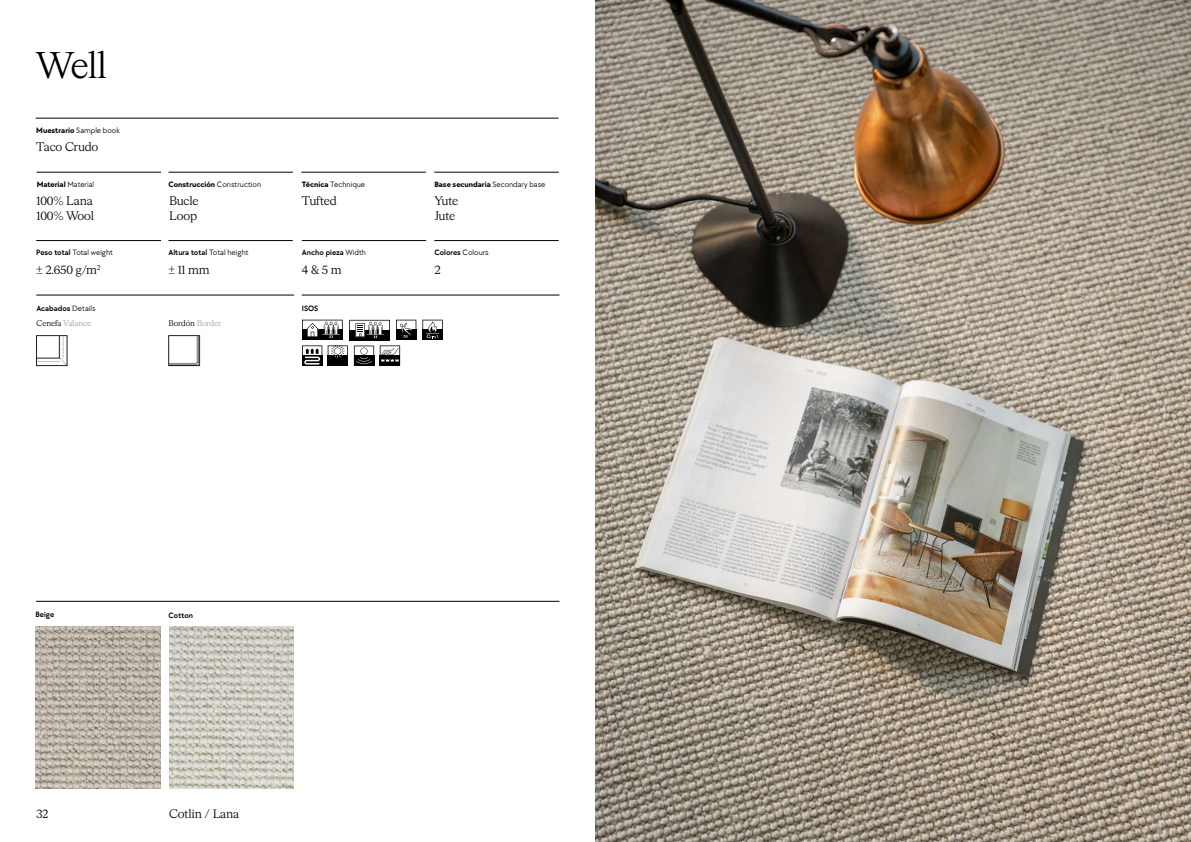
<style>
.page{position:relative;width:1191px;height:842px;background:#fff}
.page>*{position:absolute;margin:0;border:0;box-sizing:border-box;transform-origin:0 0}
.t1{font:36px "HW Cigars";color:#000}
.t2{font:12px/14.4px "HW Cigars";letter-spacing:-.015em;color:#000}
.t3{font:700 8px "TT Chocolates";color:#000}
.t4{font:600 8px "TT Chocolates";color:#000}
.t5{font:8px "TT Chocolates";color:#000}
.t6{font:8px "HW Cigars";letter-spacing:-.01em;color:#9d9d9c}
.t7{font:8px "HW Cigars";letter-spacing:-.01em;color:#000}
.s1{font-weight:400}
.s2{font-weight:700}
.s3{font-weight:600}
.s4{color:#000}
.s5{color:#9d9d9c}
</style>
<div class="page">
<img style="left:595px;top:0;width:596px;height:842px">
<hr style="left:37px;top:172px;width:124px;height:1px;background:#000">
<hr style="left:434px;top:172px;width:125px;height:1px;background:#000">
<hr style="left:302px;top:240px;width:124px;height:1px;background:#000">
<hr style="left:434px;top:240px;width:124px;height:1px;background:#000">
<hr style="left:168px;top:172px;width:125px;height:1px;background:#000">
<hr style="left:36px;top:240px;width:125px;height:1px;background:#000">
<hr style="left:301px;top:172px;width:125px;height:1px;background:#000">
<hr style="left:36px;top:118px;width:522px;height:1px;background:#000">
<hr style="left:168px;top:240px;width:125px;height:1px;background:#000">
<hr style="left:36px;top:295px;width:258px;height:1px;background:#000">
<hr style="left:302px;top:295px;width:257px;height:1px;background:#000">
<img style="left:36px;top:335px;width:32px;height:32px">
<img style="left:169px;top:335px;width:32px;height:32px">
<img style="left:35px;top:626px;width:125px;height:162px">
<img style="left:169px;top:626px;width:125px;height:162px">
<hr style="left:36px;top:601px;width:523px;height:1px;background:#000">
<svg style="left:422px;top:320px;width:21px;height:20px"></svg>
<svg style="left:302px;top:320px;width:114px;height:46px"></svg>
<h1 class="t1" style="left:36px;top:41px;width:72px">Well</h1>
<p class="t3" style="left:36px;top:124px;width:85px">Muestrario <span class="s1">Sample book</span></p>
<h2 class="t2" style="left:36px;top:138px;width:64px">Taco Crudo</h2>
<p class="t3" style="left:168px;top:178px;width:94px">Construcción <span class="s1">Construction</span></p>
<p class="t5" style="left:302px;top:179px;width:65px"><span class="s2">Técnica</span> Technique</p>
<p class="t3" style="left:37px;top:178px;width:59px">Material <span class="s1">Material</span></p>
<p class="t3" style="left:434px;top:178px;width:113px">Base secundaria <span class="s1">Secondary base</span></p>
<h2 class="t2" style="left:37px;top:193px;width:59px">100% Lana<br>100% Wool</h2>
<h2 class="t2" style="left:169px;top:193px;width:31px">Bucle<br>Loop</h2>
<h2 class="t2" style="left:302px;top:193px;width:36px">Tufted</h2>
<h2 class="t2" style="left:434px;top:193px;width:25px">Yute<br>Jute</h2>
<p class="t5" style="left:36px;top:247px;width:78px"><span class="s3">Peso total</span> Total weight</p>
<p class="t4" style="left:168px;top:247px;width:82px">Altura total <span class="s1">Total height</span></p>
<p class="t4" style="left:302px;top:247px;width:66px">Ancho pieza <span class="s1">Width</span></p>
<p class="t4" style="left:434px;top:247px;width:56px">Colores <span class="s1">Colours</span></p>
<h2 class="t2" style="left:36px;top:262px;width:66px">± 2.650 g/m<sup>2</sup></h2>
<h2 class="t2" style="left:168px;top:262px;width:43px">± 11 mm</h2>
<h2 class="t2" style="left:302px;top:262px;width:41px">4 &amp; 5 m</h2>
<h2 class="t2" style="left:434px;top:262px;width:8px">2</h2>
<p class="t4" style="left:36px;top:303px;width:61px">Acabados <span class="s1">Details</span></p>
<p class="t4" style="left:302px;top:303px;width:18px">ISOS</p>
<p class="t6" style="left:36px;top:318px;width:56px"><span class="s4">Cenefa</span> Valance</p>
<p class="t7" style="left:168px;top:318px;width:54px">Bordón <span class="s5">Border</span></p>
<p class="t4" style="left:35px;top:608px;width:20px">Beige</p>
<p class="t4" style="left:168px;top:609px;width:26px">Cotton</p>
<h2 class="t2" style="left:36px;top:806px;width:14px">32</h2>
<h2 class="t2" style="left:169px;top:805px;width:72px">Cotlin / Lana</h2>
</div>
